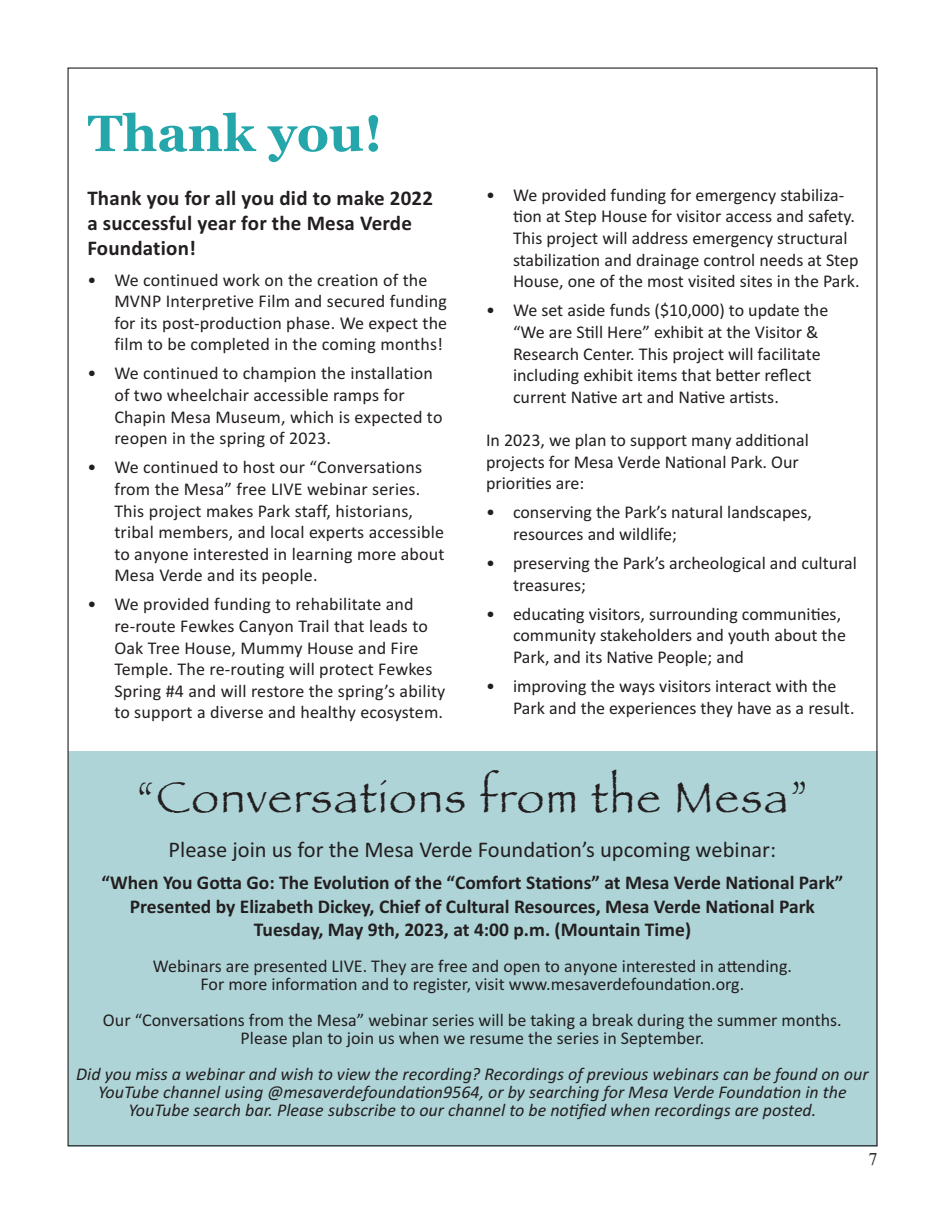
<style>
.page{position:relative;width:945px;height:1215px;background:#fff}
.page>*{position:absolute;margin:0;border:0;box-sizing:border-box;transform-origin:0 0}
.t1{font:700 51px "Georgia";color:#24a6aa}
.t2{font:45px "Papyrus";letter-spacing:.04em;color:#231f20}
.t3{font:22.5px "Calibri";color:#231f20}
.t4{font:700 21px/25.2px "Calibri";letter-spacing:.01em;color:#231f20}
.t5{font:700 19.5px "Calibri";color:#231f20}
.t6{font:18px/21.6px "Calibri";color:#231f20}
.t7{font:italic 18px/18px "Calibri";color:#231f20;text-align:center}
.t8{font:18px "Times New Roman";color:#231f20}
</style>
<div class="page">
<div style="left:68px;top:751px;width:810px;height:395px;background:#aed4d7"></div>
<p class="t1" style="left:88px;top:113px;width:297px">Thank you!</p>
<p class="t4" style="left:87px;top:187px;width:347px">Thank you for all you did to make 2022 a successful year for the Mesa Verde<br>Foundation!</p>
<p class="t6" style="left:114px;top:270px;width:334px;text-indent:-27px">• We continued work on the creation of the MVNP Interpretive Film and secured funding for its post‐production phase. We expect the film to be completed in the coming months!</p>
<p class="t6" style="left:114px;top:364px;width:330px;text-indent:-27px">• We continued to champion the installation of two wheelchair accessible ramps for Chapin Mesa Museum, which is expected to reopen in the spring of 2023.</p>
<p class="t6" style="left:114px;top:458px;width:332px;text-indent:-27px">• We continued to host our “Conversations from the Mesa” free LIVE webinar series.<br>This project makes Park staff, historians, tribal members, and local experts accessible to anyone interested in learning more about Mesa Verde and its people.</p>
<p class="t6" style="left:114px;top:595px;width:333px;text-indent:-27px">• We provided funding to rehabilitate and re‐route Fewkes Canyon Trail that leads to Oak Tree House, Mummy House and Fire Temple. The re‐routing will protect Fewkes Spring #4 and will restore the spring’s ability to support a diverse and healthy ecosystem.</p>
<p class="t6" style="left:513px;top:186px;width:348px;text-indent:-27px">• We provided funding for emergency stabiliza‐ tion at Step House for visitor access and safety.<br>This project will address emergency structural stabilization and drainage control needs at Step House, one of the most visited sites in the Park.</p>
<p class="t6" style="left:513px;top:301px;width:317px;text-indent:-27px">• We set aside funds ($10,000) to update the “We are Still Here” exhibit at the Visitor &amp; Research Center. This project will facilitate including exhibit items that better reflect current Native art and Native artists.</p>
<p class="t6" style="left:486px;top:431px;width:324px">In 2023, we plan to support many additional projects for Mesa Verde National Park. Our priorities are:</p>
<p class="t6" style="left:513px;top:503px;width:301px;text-indent:-27px">• conserving the Park’s natural landscapes, resources and wildlife;</p>
<p class="t6" style="left:513px;top:554px;width:345px;text-indent:-27px">• preserving the Park’s archeological and cultural treasures;</p>
<p class="t6" style="left:513px;top:604px;width:334px;text-indent:-27px">• educating visitors, surrounding communities, community stakeholders and youth about the<br>Park, and its Native People; and</p>
<p class="t6" style="left:513px;top:677px;width:343px;text-indent:-27px">• improving the ways visitors interact with the<br>Park and the experiences they have as a result.</p>
<p class="t2" style="left:136px;top:770px;width:675px">“Conversations from the Mesa”</p>
<p class="t3" style="left:169px;top:842px;width:609px">Please join us for the Mesa Verde Foundation’s upcoming webinar:</p>
<p class="t5" style="left:102px;top:876px;width:743px">“When You Gotta Go: The Evolution of the “Comfort Stations” at Mesa Verde National Park”</p>
<p class="t5" style="left:130px;top:899px;width:687px">Presented by Elizabeth Dickey, Chief of Cultural Resources, Mesa Verde National Park</p>
<p class="t5" style="left:254px;top:923px;width:439px">Tuesday, May 9th, 2023, at 4:00 p.m. (Mountain Time)</p>
<p class="t6" style="left:153px;top:957px;width:641px">Webinars are presented LIVE. They are free and open to anyone interested in attending.</p>
<p class="t6" style="left:201px;top:975px;width:545px">For more information and to register, visit www.mesaverdefoundation.org.</p>
<p class="t6" style="left:103px;top:1012px;width:740px;line-height:18px;text-align:center">Our “Conversations from the Mesa” webinar series will be taking a break during the summer months.<br>Please plan to join us when we resume the series in September.</p>
<p class="t7" style="left:76px;top:1066px;width:794px">Did you miss a webinar and wish to view the recording? Recordings of previous webinars can be found on our<br>YouTube channel using @mesaverdefoundation9564, or by searching for Mesa Verde Foundation in the<br>YouTube search bar. Please subscribe to our channel to be notified when recordings are posted.</p>
<p class="t8" style="left:869px;top:1149px;width:10px">7</p>
</div>
